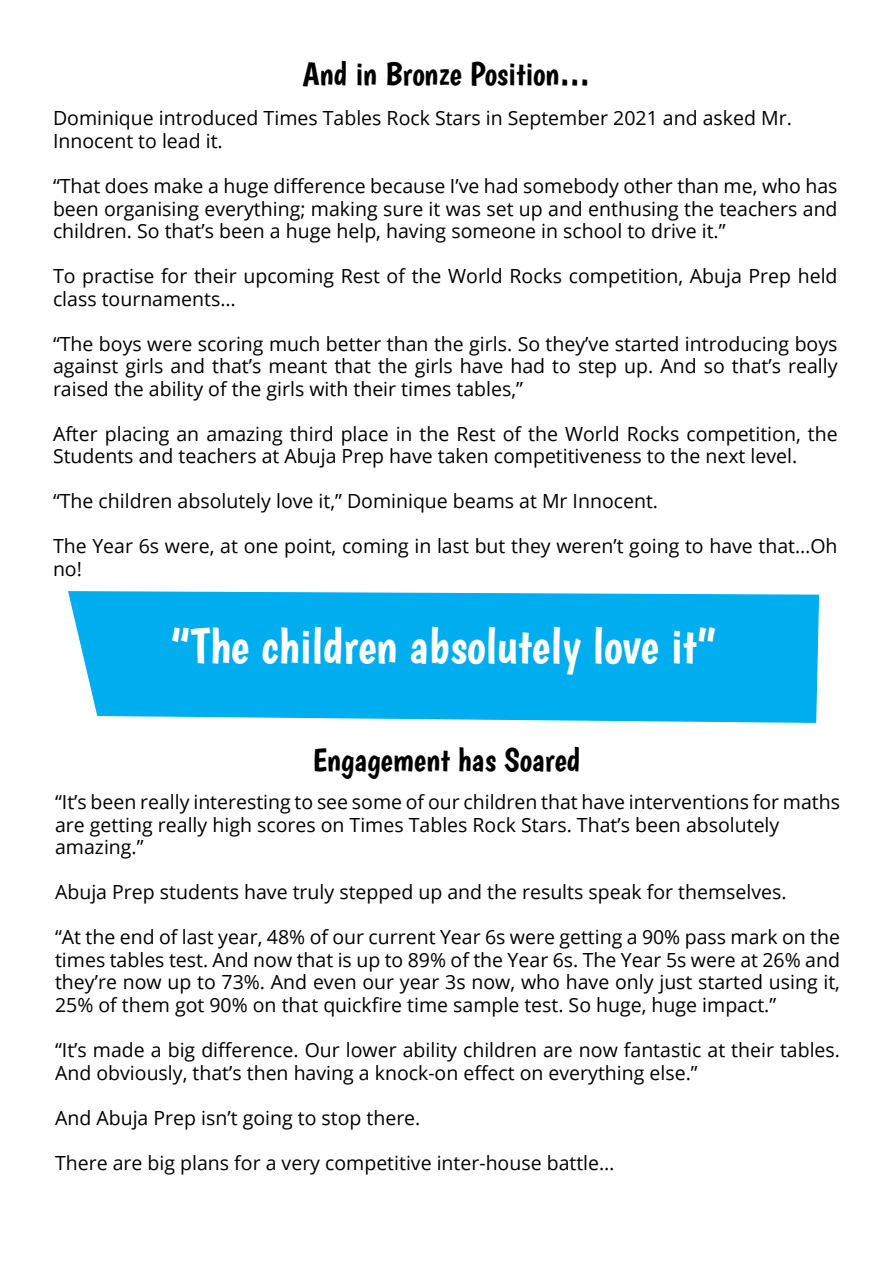
<style>
.page{position:relative;width:893px;height:1263px;background:#fff}
.page>*{position:absolute;margin:0;border:0;box-sizing:border-box;transform-origin:0 0}
.t1{font:49.5px "Boogaloo";color:#fff}
.t2{font:33px "Boogaloo";color:#000001}
.t3{font:19.5px/22.5px "Open Sans";color:#000}
</style>
<div class="page">
<svg style="left:68px;top:591px;width:752px;height:132px;background:#10b3f0"></svg>
<h2 class="t2" style="left:303px;top:54px;width:289px">And in Bronze Position…</h2>
<p class="t3" style="left:53px;top:107px;width:740px">Dominique introduced Times Tables Rock Stars in September 2021 and asked Mr.<br>Innocent to lead it.</p>
<p class="t3" style="left:53px;top:174px;width:786px;text-align:justify">“That does make a huge difference because I’ve had somebody other than me, who has been organising everything; making sure it was set up and enthusing the teachers and children. So that’s been a huge help, having someone in school to drive it.”</p>
<p class="t3" style="left:53px;top:264px;width:786px">To practise for their upcoming Rest of the World Rocks competition, Abuja Prep held class tournaments…</p>
<p class="t3" style="left:53px;top:332px;width:786px;text-align:justify">“The boys were scoring much better than the girls. So they’ve started introducing boys against girls and that’s meant that the girls have had to step up. And so that’s really raised the ability of the girls with their times tables,”</p>
<p class="t3" style="left:53px;top:422px;width:786px">After placing an amazing third place in the Rest of the World Rocks competition, the<br>Students and teachers at Abuja Prep have taken competitiveness to the next level.</p>
<p class="t3" style="left:53px;top:489px;width:607px">“The children absolutely love it,” Dominique beams at Mr Innocent.</p>
<p class="t3" style="left:53px;top:534px;width:786px">The Year 6s were, at one point, coming in last but they weren’t going to have that…Oh no!</p>
<h1 class="t1" style="left:171px;top:617px;width:547px">“The children absolutely love it”</h1>
<h2 class="t2" style="left:313px;top:740px;width:269px">Engagement has Soared</h2>
<p class="t3" style="left:55px;top:791px;width:786px">“It’s been really interesting to see some of our children that have interventions for maths are getting really high scores on Times Tables Rock Stars. That’s been absolutely amazing.”</p>
<p class="t3" style="left:55px;top:881px;width:733px">Abuja Prep students have truly stepped up and the results speak for themselves.</p>
<p class="t3" style="left:55px;top:926px;width:786px;text-align:justify">“At the end of last year, 48% of our current Year 6s were getting a 90% pass mark on the times tables test. And now that is up to 89% of the Year 6s. The Year 5s were at 26% and they’re now up to 73%. And even our year 3s now, who have only just started using it, 25% of them got 90% on that quickfire time sample test. So huge, huge impact.”</p>
<p class="t3" style="left:55px;top:1038px;width:786px">“It’s made a big difference. Our lower ability children are now fantastic at their tables.<br>And obviously, that’s then having a knock-on effect on everything else.”</p>
<p class="t3" style="left:55px;top:1106px;width:367px">And Abuja Prep isn’t going to stop there.</p>
<p class="t3" style="left:55px;top:1151px;width:561px">There are big plans for a very competitive inter-house battle…</p>
</div>
